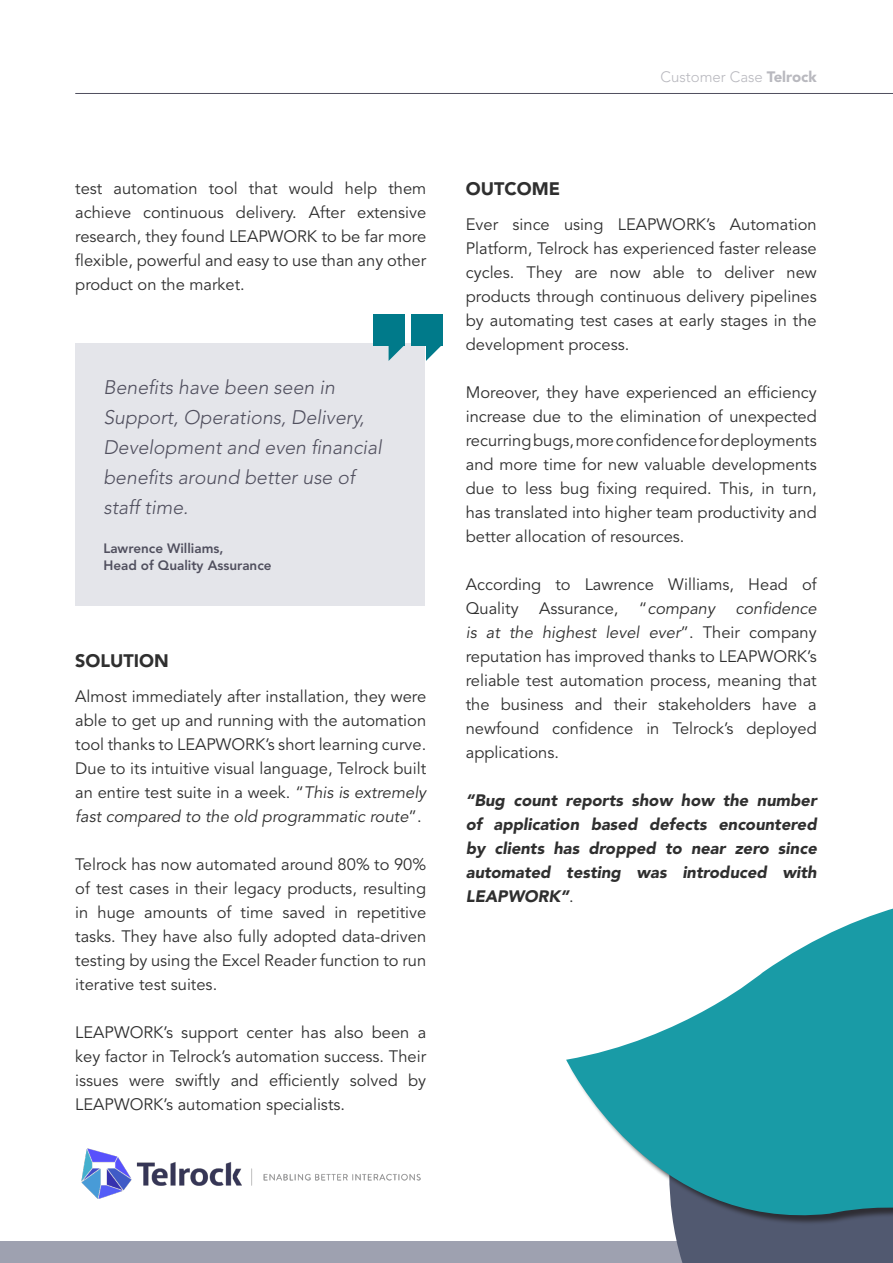
<style>
.page{position:relative;width:893px;height:1263px;background:#fff}
.page>*{position:absolute;margin:0;border:0;box-sizing:border-box;transform-origin:0 0}
.t1{font:italic 300 19.5px "Avenir LT Std";color:#504f5e}
.t2{font:900 18px "Avenir LT Std";color:#2f2f2f}
.t3{font:16.5px/24px "Avenir LT Std";color:#2f2f2f;text-align:justify}
.t4{font:italic 900 16.5px/24px "Avenir LT Std";color:#2f2f2f;text-align:justify}
.t5{font:300 15px "Avenir LT Std";color:#b9b9bf}
.t6{font:800 13.5px "Avenir LT Std";color:#504f5e}
.s1{font-weight:900}
.s2{font-style:italic}
.s3{font-weight:400;font-style:normal}
</style>
<div class="page">
<div style="left:0;top:1242px;width:893px;height:21px;background:#9ea1b0"></div>
<svg style="left:566px;top:908px;width:327px;height:355px;fill:#199ba6"></svg>
<hr style="left:75px;top:93px;width:818px;height:1px;background:#504f5e">
<div style="left:75px;top:344px;width:350px;height:262px;background:#e4e5ea"></div>
<div style="left:411px;top:314px;width:31px;height:31px;background:#007a8a"></div>
<svg style="left:426px;top:345px;width:16px;height:16px"></svg>
<div style="left:374px;top:314px;width:31px;height:31px;background:#007a8a"></div>
<svg style="left:389px;top:345px;width:16px;height:16px"></svg>
<img style="left:81px;top:1148px;width:339px;height:51px">
<p class="t5" style="left:661px;top:68px;width:158px">Customer Case <span class="s1">Telrock</span></p>
<p class="t3" style="left:75px;top:177px;width:352px">test automation tool that would help them achieve continuous delivery. After extensive research, they found LEAPWORK to be far more flexible, powerful and easy to use than any other product on the market.</p>
<p class="t1" style="left:103px;top:376px;width:233px">Benefits have been seen in</p>
<p class="t1" style="left:103px;top:406px;width:263px">Support, Operations, Delivery,</p>
<p class="t1" style="left:103px;top:436px;width:280px">Development and even financial</p>
<p class="t1" style="left:103px;top:466px;width:253px">benefits around better use of</p>
<p class="t1" style="left:103px;top:496px;width:86px">staff time.</p>
<p class="t6" style="left:103px;top:541px;width:122px">Lawrence Williams,</p>
<p class="t6" style="left:103px;top:557px;width:170px">Head of Quality Assurance</p>
<p class="t2" style="left:75px;top:649px;width:95px">SOLUTION</p>
<p class="t3" style="left:75px;top:684px;width:352px">Almost immediately after installation, they were able to get up and running with the automation tool thanks to LEAPWORK’s short learning curve.<br>Due to its intuitive visual language, Telrock built an entire test suite in a week. “<span class="s2">This is extremely fast compared to the old programmatic route</span>”.</p>
<p class="t3" style="left:75px;top:852px;width:352px">Telrock has now automated around 80% to 90% of test cases in their legacy products, resulting in huge amounts of time saved in repetitive tasks. They have also fully adopted data-driven testing by using the Excel Reader function to run iterative test suites.</p>
<p class="t3" style="left:75px;top:1020px;width:352px">LEAPWORK’s support center has also been a key factor in Telrock’s automation success. Their issues were swiftly and efficiently solved by LEAPWORK’s automation specialists.</p>
<p class="t2" style="left:466px;top:178px;width:96px">OUTCOME</p>
<p class="t3" style="left:466px;top:213px;width:352px">Ever since using LEAPWORK’s Automation Platform, Telrock has experienced faster release cycles. They are now able to deliver new products through continuous delivery pipelines by automating test cases at early stages in the development process.</p>
<p class="t3" style="left:466px;top:381px;width:352px">Moreover, they have experienced an efficiency increase due to the elimination of unexpected recurring bugs, more confidence for deployments and more time for new valuable developments due to less bug fixing required. This, in turn, has translated into higher team productivity and better allocation of resources.</p>
<p class="t3" style="left:466px;top:573px;width:352px">According to Lawrence Williams, Head of Quality Assurance, “<span class="s2">company confidence is at the highest level ever</span>”. Their company reputation has improved thanks to LEAPWORK’s reliable test automation process, meaning that the business and their stakeholders have a newfound confidence in Telrock’s deployed applications.</p>
<p class="t4" style="left:466px;top:789px;width:352px">“Bug count reports show how the number of application based defects encountered by clients has dropped to near zero since automated testing was introduced with LEAPWORK”<span class="s3">.</span></p>
</div>
